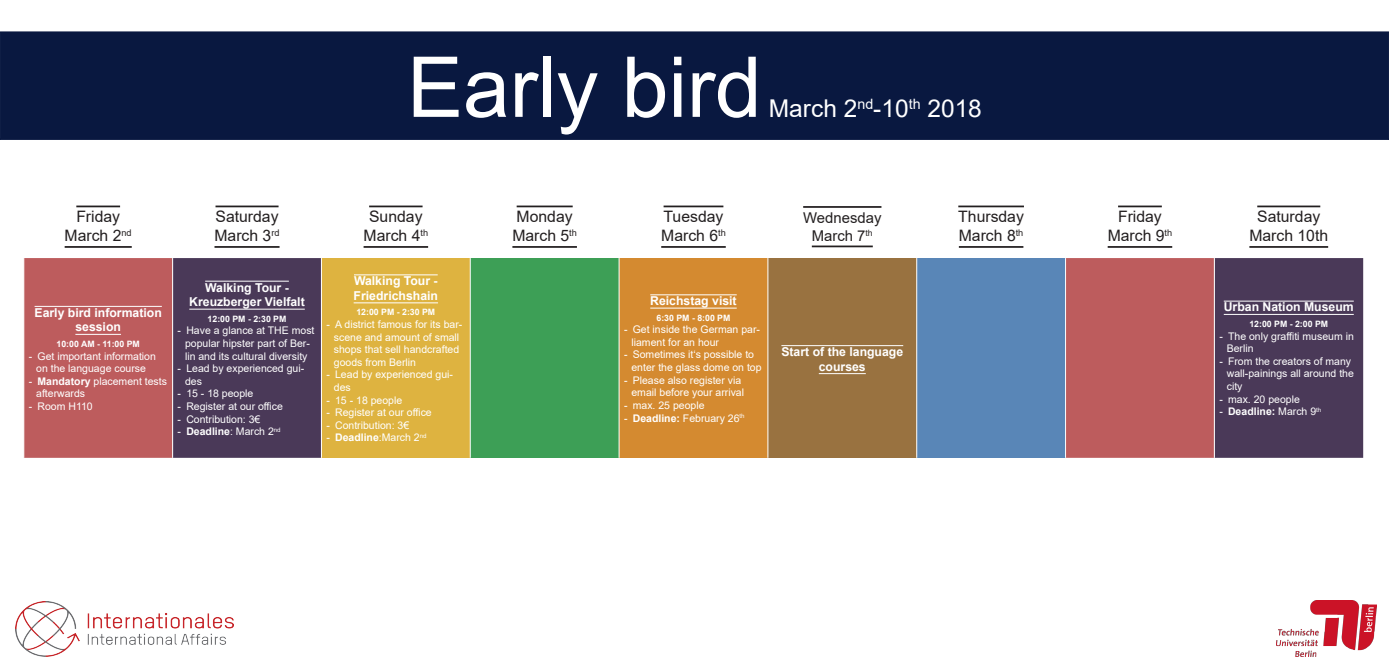
<style>
.page{position:relative;width:1389px;height:670px;background:#fff}
.page>*{position:absolute;margin:0;border:0;box-sizing:border-box;transform-origin:0 0}
.t1{font:84px "Arial";color:#fff}
.t2{font:24.5px "Arial";color:#fff}
.Heading_Table{font:15.75px/18.9px "Arial";color:#231f20;text-align:center}
.Heading_Table-2{font:14.88px/17.8px "Arial";color:#231f20;text-align:center}
.Cell_Heading{font:700 12.25px/14.7px "Arial";color:#fff;text-align:center}
.t3{font:10.5px/12.6px "Arial";color:#fff}
.t4{font:700 10.5px "Arial";color:#fff}
.Cell_time{font:700 8.75px "Arial";color:#fff}
.s1{font-weight:700}
.s2{font-weight:400}
</style>
<div class="page">
<div style="left:0;top:31px;width:1389px;height:109px;background:#091840;border:1px solid #091840"></div>
<img style="left:1277px;top:600px;width:100px;height:56px">
<img style="left:16px;top:601px;width:217px;height:56px">
<div style="left:24px;top:258px;width:148px;height:200px;background:#bd5c5d"></div>
<svg style="left:173px;top:258px;width:1190px;height:200px;background:#71455a"></svg>
<div style="left:321px;top:258px;width:149px;height:200px;background:#deb340"></div>
<div style="left:470px;top:258px;width:149px;height:200px;background:#3d9f56"></div>
<div style="left:619px;top:258px;width:149px;height:200px;background:#d48a30"></div>
<div style="left:768px;top:258px;width:149px;height:200px;background:#997240"></div>
<div style="left:917px;top:258px;width:149px;height:200px;background:#5986b7"></div>
<hr style="left:321px;top:258px;width:1px;height:200px;background:#fff">
<hr style="left:767px;top:258px;width:1px;height:200px;background:#fff">
<hr style="left:470px;top:258px;width:1px;height:200px;background:#fff">
<hr style="left:619px;top:258px;width:1px;height:200px;background:#fff">
<hr style="left:916px;top:258px;width:1px;height:200px;background:#fff">
<hr style="left:1065px;top:258px;width:1px;height:200px;background:#fff">
<hr style="left:1214px;top:258px;width:1px;height:200px;background:#fff">
<hr style="left:76px;top:205px;width:44px;height:2px;background:#231f20">
<hr style="left:65px;top:246px;width:67px;height:2px;background:#231f20">
<hr style="left:216px;top:205px;width:63px;height:2px;background:#231f20">
<hr style="left:215px;top:246px;width:65px;height:2px;background:#231f20">
<hr style="left:369px;top:205px;width:54px;height:2px;background:#231f20">
<hr style="left:364px;top:246px;width:64px;height:2px;background:#231f20">
<hr style="left:517px;top:205px;width:56px;height:2px;background:#231f20">
<hr style="left:512px;top:246px;width:65px;height:2px;background:#231f20">
<hr style="left:664px;top:205px;width:59px;height:2px;background:#231f20">
<hr style="left:661px;top:246px;width:65px;height:2px;background:#231f20">
<hr style="left:803px;top:206px;width:78px;height:2px;background:#231f20">
<hr style="left:812px;top:245px;width:61px;height:2px;background:#231f20">
<hr style="left:958px;top:205px;width:66px;height:2px;background:#231f20">
<hr style="left:959px;top:246px;width:64px;height:2px;background:#231f20">
<hr style="left:1118px;top:205px;width:44px;height:2px;background:#231f20">
<hr style="left:1108px;top:246px;width:64px;height:2px;background:#231f20">
<hr style="left:1257px;top:205px;width:63px;height:2px;background:#231f20">
<hr style="left:1249px;top:246px;width:79px;height:2px;background:#231f20">
<hr style="left:35px;top:306px;width:127px;height:1px;background:#fff">
<hr style="left:75px;top:334px;width:46px;height:1px;background:#fff">
<hr style="left:205px;top:281px;width:84px;height:1px;background:#fff">
<hr style="left:189px;top:309px;width:116px;height:1px;background:#fff">
<hr style="left:354px;top:274px;width:84px;height:1px;background:#fff">
<hr style="left:354px;top:302px;width:84px;height:1px;background:#fff">
<hr style="left:650px;top:294px;width:87px;height:1px;background:#fff">
<hr style="left:650px;top:308px;width:87px;height:1px;background:#fff">
<hr style="left:781px;top:345px;width:122px;height:1px;background:#fff">
<hr style="left:819px;top:373px;width:47px;height:1px;background:#fff">
<hr style="left:1224px;top:301px;width:130px;height:1px;background:#fff">
<hr style="left:1224px;top:314px;width:130px;height:1px;background:#fff">
<h1 class="t1" style="left:407px;top:29px;width:356px">Early bird</h1>
<h2 class="t2" style="left:769px;top:91px;width:215px">March 2<sup>nd</sup>-10<sup>th</sup> 2018</h2>
<p class="Heading_Table" style="left:65px;top:207px;width:69px">Friday<br>March 2<sup>nd</sup></p>
<p class="Heading_Table" style="left:215px;top:207px;width:67px;text-align:left">Saturday<br>March 3<sup>rd</sup></p>
<p class="Heading_Table" style="left:364px;top:207px;width:66px">Sunday<br>March 4<sup>th</sup></p>
<p class="Heading_Table" style="left:512px;top:207px;width:66px;text-align:left">Monday<br>March 5<sup>th</sup></p>
<p class="Heading_Table" style="left:661px;top:207px;width:66px;text-align:left">Tuesday<br>March 6<sup>th</sup></p>
<p class="Heading_Table-2" style="left:803px;top:208px;width:80px">Wednesday<br>March 7<sup>th</sup></p>
<p class="Heading_Table" style="left:958px;top:207px;width:67px;text-align:left">Thursday<br>March 8<sup>th</sup></p>
<p class="Heading_Table" style="left:1108px;top:207px;width:66px">Friday<br>March 9<sup>th</sup></p>
<p class="Heading_Table" style="left:1249px;top:207px;width:80px">Saturday<br>March 10th</p>
<p class="Cell_Heading" style="left:35px;top:305px;width:129px">Early bird information session</p>
<p class="Cell_time" style="left:57px;top:338px;width:85px">10:00 AM - 11:00 PM</p>
<p class="t3" style="left:29px;top:349px;width:129px;text-align:center">- Get important information on the language course</p>
<p class="t3" style="left:36px;top:375px;width:132px;text-indent:-7px">- <span class="s1">Mandatory</span> placement tests afterwards</p>
<p class="t3" style="left:29px;top:400px;width:65px">- Room H110</p>
<p class="Cell_Heading" style="left:189px;top:280px;width:117px">Walking Tour -<br>Kreuzberger Vielfalt</p>
<p class="Cell_time" style="left:208px;top:312px;width:80px">12:00 PM - 2:30 PM</p>
<p class="t3" style="left:178px;top:324px;width:138px;text-align:center">- Have a glance at THE most popular hipster part of Ber&shy;lin and its cultural diversity</p>
<p class="t3" style="left:185px;top:362px;width:121px;text-indent:-7px">- Lead by experienced gui&shy;des</p>
<p class="t3" style="left:178px;top:387px;width:77px">- 15 - 18 people</p>
<p class="t3" style="left:178px;top:400px;width:107px">- Register at our office</p>
<p class="t3" style="left:178px;top:412px;width:84px">- Contribution: 3€</p>
<p class="t3" style="left:178px;top:425px;width:105px">- <span class="s1">Deadline</span>: March 2<sup>nd</sup></p>
<p class="Cell_Heading" style="left:354px;top:274px;width:86px;text-align:left">Walking Tour -<br>Friedrichshain</p>
<p class="Cell_time" style="left:356px;top:306px;width:80px">12:00 PM - 2:30 PM</p>
<p class="t3" style="left:334px;top:318px;width:130px;text-indent:-7px">- A district famous for its bar&shy;scene and amount of small shops that sell handcrafted goods from Berlin</p>
<p class="t3" style="left:334px;top:368px;width:121px;text-indent:-7px">- Lead by experienced gui&shy;des</p>
<p class="t3" style="left:326px;top:393px;width:77px">- 15 - 18 people</p>
<p class="t3" style="left:326px;top:406px;width:107px">- Register at our office</p>
<p class="t3" style="left:326px;top:419px;width:84px">- Contribution: 3€</p>
<p class="t3" style="left:326px;top:431px;width:102px">- <span class="s1">Deadline</span>:March 2<sup>nd</sup></p>
<p class="Cell_Heading" style="left:650px;top:294px;width:88px">Reichstag visit</p>
<p class="Cell_time" style="left:657px;top:311px;width:75px">6:30 PM - 8:00 PM</p>
<p class="t3" style="left:631px;top:323px;width:130px;text-indent:-7px">- Get inside the German par&shy;liament for an hour</p>
<p class="t3" style="left:631px;top:348px;width:132px;text-indent:-7px">- Sometimes it‘s possible to enter the glass dome on top</p>
<p class="t3" style="left:624px;top:373px;width:122px;text-align:right">- Please also register via email before your arrival</p>
<p class="t3" style="left:624px;top:399px;width:82px">- max. 25 people</p>
<p class="t3" style="left:624px;top:411px;width:122px">- <span class="s1">Deadline:</span> February 26<sup>th</sup></p>
<p class="Cell_Heading" style="left:781px;top:344px;width:123px">Start of the language courses</p>
<p class="Cell_Heading" style="left:1224px;top:300px;width:131px">Urban Nation Museum</p>
<p class="Cell_time" style="left:1249px;top:318px;width:80px">12:00 PM - 2:00 PM</p>
<p class="t3" style="left:1227px;top:329px;width:129px;text-indent:-7px">- The only graffiti museum in<br>Berlin</p>
<p class="t3" style="left:1227px;top:355px;width:129px;text-indent:-7px">- From the creators of many wall-painings all around the city</p>
<p class="t3" style="left:1219px;top:392px;width:82px">- max. 20 people</p>
<p class="t4" style="left:1219px;top:404px;width:103px"><span class="s2">-</span> Deadline: <span class="s2">March 9</span><sup>th</sup></p>
</div>
